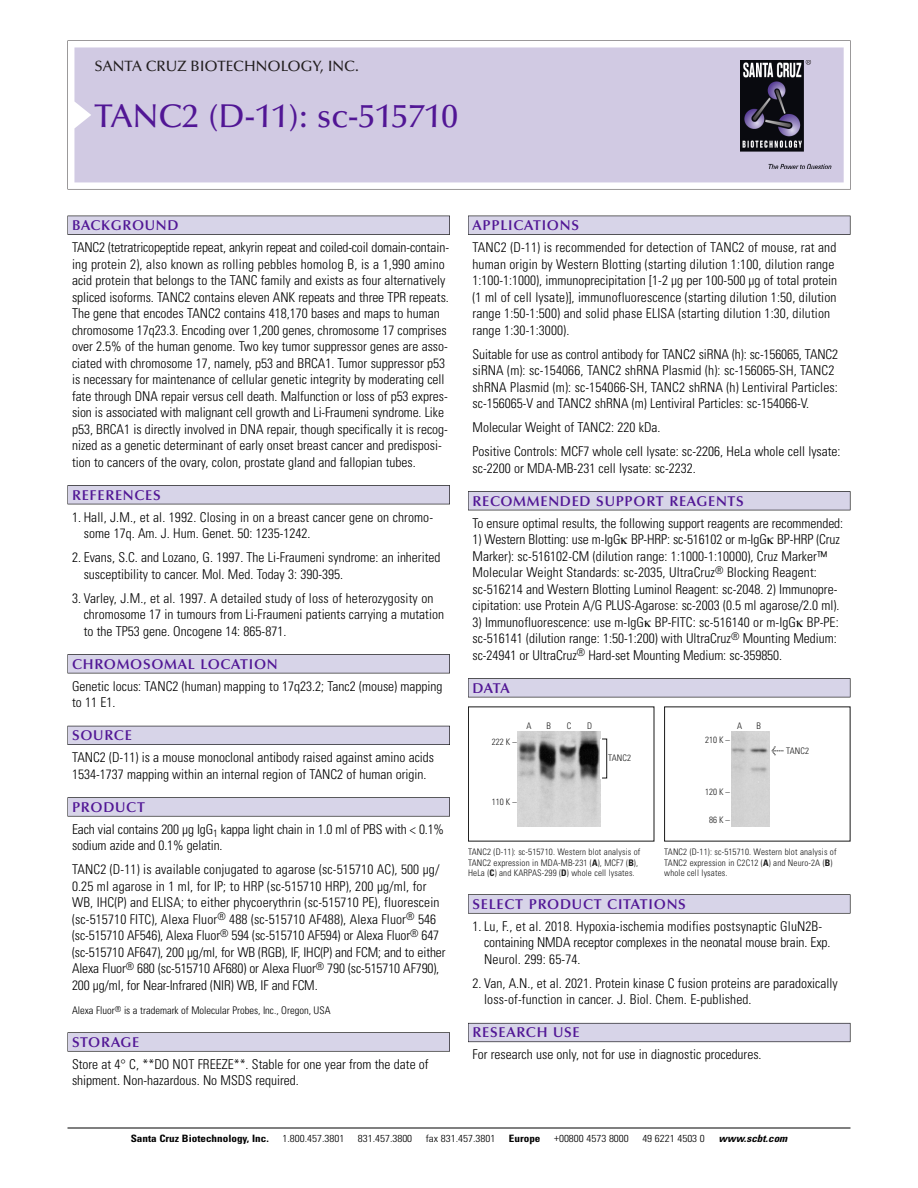
<style>
.page{position:relative;width:918px;height:1188px;background:#fff}
.page>*{position:absolute;margin:0;border:0;box-sizing:border-box;transform-origin:0 0}
.t1{font:500 33px "Optima";color:#511695}
.t2{font:500 15px "Optima";color:#231f20}
.t3{font:600 14.25px "Optima";letter-spacing:.05em;color:#511695}
.t4{font:300 condensed 13.5px/16.5px "Univers";color:#000}
.t5{font:300 condensed 10.5px "Univers";color:#000}
.t6{font:300 condensed 10.2px "Univers";color:#000;scale:1.1 1}
.t7{font:700 condensed 10.2px "Univers";color:#000;scale:1.1 1}
.t8{font:italic 700 condensed 10.2px "Univers";color:#000;scale:1.1 1}
.t9{font:300 condensed 9px/10.5px "Univers";letter-spacing:.015em;color:#191919}
.s1{font-weight:700}
.s2{font-family:"Meta Plus";font-weight:400;font-stretch:normal;font-size:10.5px}
</style>
<div class="page">
<svg style="left:74px;top:41px;width:777px;height:148px"></svg>
<div style="left:74px;top:47px;width:770px;height:135px;background:#d1cae3"></div>
<img style="left:741px;top:60px;width:90px;height:108px">
<div style="left:68px;top:216px;width:382px;height:19px;background:#535256"></div>
<div style="left:68px;top:216px;width:381px;height:18px;background:#d7d4e8"></div>
<div style="left:68px;top:485px;width:382px;height:19px;background:#515155"></div>
<div style="left:68px;top:486px;width:381px;height:18px;background:#d7d4e8"></div>
<div style="left:68px;top:654px;width:382px;height:19px;background:#545357"></div>
<div style="left:68px;top:655px;width:381px;height:18px;background:#d7d4e8"></div>
<div style="left:68px;top:726px;width:382px;height:19px;background:#535259"></div>
<div style="left:68px;top:726px;width:381px;height:18px;background:#d7d4e8"></div>
<svg style="left:68px;top:797px;width:382px;height:20px"></svg>
<div style="left:68px;top:798px;width:381px;height:18px;background:#d7d4e8"></div>
<svg style="left:68px;top:1032px;width:382px;height:20px"></svg>
<div style="left:68px;top:1033px;width:381px;height:18px;background:#d7d4e8"></div>
<div style="left:468px;top:216px;width:382px;height:19px;background:#535256"></div>
<div style="left:468px;top:216px;width:382px;height:18px;background:#d7d4e8"></div>
<div style="left:468px;top:491px;width:382px;height:19px;background:#515155"></div>
<div style="left:468px;top:492px;width:382px;height:18px;background:#d7d4e8"></div>
<div style="left:468px;top:678px;width:382px;height:19px;background:#545357"></div>
<div style="left:468px;top:679px;width:382px;height:18px;background:#d7d4e8"></div>
<div style="left:468px;top:894px;width:382px;height:20px;background:#676767"></div>
<div style="left:468px;top:895px;width:382px;height:18px;background:#d7d4e8"></div>
<div style="left:468px;top:1023px;width:382px;height:19px;background:#686770"></div>
<div style="left:468px;top:1024px;width:382px;height:18px;background:#d7d4e8"></div>
<hr style="left:68px;top:1128px;width:782px;height:1px;background:#000">
<img style="left:518px;top:732px;width:82px;height:95px">
<div style="left:602px;top:739px;width:5px;height:39px;border:1px solid #191919"></div>
<img style="left:731px;top:732px;width:38px;height:95px">
<p class="t2" style="left:94px;top:60px;width:266px">SANTA CRUZ BIOTECHNOLOGY, INC.</p>
<p class="t1" style="left:94px;top:102px;width:365px">TANC2 (D-11): sc-515710</p>
<p class="t3" style="left:72px;top:219px;width:108px">BACKGROUND</p>
<p class="t4" style="left:72px;top:240px;width:379px">TANC2 (tetratricopeptide repeat, ankyrin repeat and coiled-coil domain-contain&shy;ing protein 2), also known as rolling pebbles homolog B, is a 1,990 amino acid protein that belongs to the TANC family and exists as four alternatively spliced isoforms. TANC2 contains eleven ANK repeats and three TPR repeats.<br>The gene that encodes TANC2 contains 418,170 bases and maps to human chromosome 17q23.3. Encoding over 1,200 genes, chromosome 17 comprises over 2.5% of the human genome. Two key tumor suppressor genes are asso&shy;ciated with chromosome 17, namely, p53 and BRCA1. Tumor suppressor p53 is necessary for maintenance of cellular genetic integrity by moderating cell fate through DNA repair versus cell death. Malfunction or loss of p53 expres&shy;sion is associated with malignant cell growth and Li-Fraumeni syndrome. Like p53, BRCA1 is directly involved in DNA repair, though specifically it is recog&shy;nized as a genetic determinant of early onset breast cancer and predisposi&shy;tion to cancers of the ovary, colon, prostate gland and fallopian tubes.</p>
<p class="t3" style="left:72px;top:489px;width:90px">REFERENCES</p>
<p class="t4" style="left:84px;top:510px;width:351px;text-indent:-12px">1. Hall, J.M., et al. 1992. Closing in on a breast cancer gene on chromo&shy;some 17q. Am. J. Hum. Genet. 50: 1235-1242.</p>
<p class="t4" style="left:84px;top:550px;width:358px;text-indent:-12px">2. Evans, S.C. and Lozano, G. 1997. The Li-Fraumeni syndrome: an inherited susceptibility to cancer. Mol. Med. Today 3: 390-395.</p>
<p class="t4" style="left:84px;top:591px;width:362px;text-indent:-12px">3. Varley, J.M., et al. 1997. A detailed study of loss of heterozygosity on chromosome 17 in tumours from Li-Fraumeni patients carrying a mutation to the TP53 gene. Oncogene 14: 865-871.</p>
<p class="t3" style="left:72px;top:658px;width:207px">CHROMOSOMAL LOCATION</p>
<p class="t4" style="left:72px;top:679px;width:372px">Genetic locus: TANC2 (human) mapping to 17q23.2; Tanc2 (mouse) mapping to 11 E1.</p>
<p class="t3" style="left:72px;top:729px;width:61px">SOURCE</p>
<p class="t4" style="left:72px;top:751px;width:364px">TANC2 (D-11) is a mouse monoclonal antibody raised against amino acids<br>1534-1737 mapping within an internal region of TANC2 of human origin.</p>
<p class="t3" style="left:72px;top:801px;width:74px">PRODUCT</p>
<p class="t4" style="left:72px;top:822px;width:374px">Each vial contains 200 µg IgG<sub>1</sub> kappa light chain in 1.0 ml of PBS with &lt; 0.1% sodium azide and 0.1% gelatin.</p>
<p class="t4" style="left:72px;top:863px;width:375px">TANC2 (D-11) is available conjugated to agarose (sc-515710 AC), 500 µg/ 0.25 ml agarose in 1 ml, for IP; to HRP (sc-515710 HRP), 200 µg/ml, for WB, IHC(P) and ELISA; to either phycoerythrin (sc-515710 PE), fluorescein (sc-515710 FITC), Alexa Fluor<sup>®</sup> 488 (sc-515710 AF488), Alexa Fluor<sup>®</sup> 546 (sc-515710 AF546), Alexa Fluor<sup>®</sup> 594 (sc-515710 AF594) or Alexa Fluor<sup>®</sup> 647 (sc-515710 AF647), 200 µg/ml, for WB (RGB), IF, IHC(P) and FCM; and to either Alexa Fluor<sup>®</sup> 680 (sc-515710 AF680) or Alexa Fluor<sup>®</sup> 790 (sc-515710 AF790), 200 µg/ml, for Near-Infrared (NIR) WB, IF and FCM.</p>
<p class="t5" style="left:72px;top:1006px;width:260px">Alexa Fluor<sup>®</sup> is a trademark of Molecular Probes, Inc., Oregon, USA</p>
<p class="t3" style="left:72px;top:1036px;width:69px">STORAGE</p>
<p class="t4" style="left:72px;top:1057px;width:358px">Store at 4° C, **DO NOT FREEZE**. Stable for one year from the date of shipment. Non-hazardous. No MSDS required.</p>
<p class="t3" style="left:473px;top:219px;width:108px">APPLICATIONS</p>
<p class="t4" style="left:473px;top:240px;width:366px">TANC2 (D-11) is recommended for detection of TANC2 of mouse, rat and human origin by Western Blotting (starting dilution 1:100, dilution range 1:100-1:1000), immunoprecipitation [1-2 µg per 100-500 µg of total protein (1 ml of cell lysate)], immunofluorescence (starting dilution 1:50, dilution range 1:50-1:500) and solid phase ELISA (starting dilution 1:30, dilution range 1:30-1:3000).</p>
<p class="t4" style="left:473px;top:347px;width:367px">Suitable for use as control antibody for TANC2 siRNA (h): sc-156065, TANC2 siRNA (m): sc-154066, TANC2 shRNA Plasmid (h): sc-156065-SH, TANC2 shRNA Plasmid (m): sc-154066-SH, TANC2 shRNA (h) Lentiviral Particles: sc-156065-V and TANC2 shRNA (m) Lentiviral Particles: sc-154066-V.</p>
<p class="t4" style="left:473px;top:420px;width:189px">Molecular Weight of TANC2: 220 kDa.</p>
<p class="t4" style="left:473px;top:444px;width:370px">Positive Controls: MCF7 whole cell lysate: sc-2206, HeLa whole cell lysate: sc-2200 or MDA-MB-231 cell lysate: sc-2232.</p>
<p class="t3" style="left:473px;top:495px;width:273px">RECOMMENDED SUPPORT REAGENTS</p>
<p class="t4" style="left:473px;top:516px;width:372px">To ensure optimal results, the following support reagents are recommended:</p>
<p class="t4" style="left:473px;top:532px;width:369px">1) Western Blotting: use m-IgG BP-HRP: sc-516102 or m-IgG BP-HRP (Cruz Marker): sc-516102-CM (dilution range: 1:1000-1:10000), Cruz Marker™ Molecular Weight Standards: sc-2035, UltraCruz<sup>®</sup> Blocking Reagent: sc-516214 and Western Blotting Luminol Reagent: sc-2048. 2) Immunopre&shy;cipitation: use Protein A/G PLUS-Agarose: sc-2003 (0.5 ml agarose/2.0 ml).</p>
<p class="t4" style="left:473px;top:615px;width:368px">3) Immunofluorescence: use m-IgG BP-FITC: sc-516140 or m-IgG BP-PE: sc-516141 (dilution range: 1:50-1:200) with UltraCruz<sup>®</sup> Mounting Medium: sc-24941 or UltraCruz<sup>®</sup> Hard-set Mounting Medium: sc-359850.</p>
<p class="t3" style="left:473px;top:682px;width:39px">DATA</p>
<p class="t9" style="left:492px;top:738px;width:26px">222 K –</p>
<p class="t9" style="left:526px;top:721px;width:7px">A</p>
<p class="t9" style="left:547px;top:721px;width:6px">B</p>
<p class="t9" style="left:567px;top:721px;width:6px">C</p>
<p class="t9" style="left:587px;top:721px;width:7px">D</p>
<p class="t9" style="left:492px;top:797px;width:26px">110 K –</p>
<p class="t9" style="left:608px;top:753px;width:25px">TANC2</p>
<p class="t9" style="left:468px;top:848px;width:174px">TANC2 (D-11): sc-515710. Western blot analysis of<br>TANC2 expression in MDA-MB-231 (<span class="s1">A</span>), MCF7 (<span class="s1">B</span>),<br>HeLa (<span class="s1">C</span>) and KARPAS-299 (<span class="s1">D</span>) whole cell lysates.</p>
<p class="t9" style="left:737px;top:721px;width:7px">A</p>
<p class="t9" style="left:757px;top:721px;width:6px">B</p>
<p class="t9" style="left:705px;top:736px;width:26px">210 K –</p>
<p class="t9" style="left:705px;top:787px;width:26px">120 K –</p>
<p class="t9" style="left:709px;top:816px;width:22px">86K–</p>
<p class="t9" style="left:772px;top:746px;width:39px"><span class="s2">&lt;</span> TANC2</p>
<p class="t9" style="left:664px;top:848px;width:174px">TANC2 (D-11): sc-515710. Western blot analysis of<br>TANC2 expression in C2C12 (<span class="s1">A</span>) and Neuro-2A (<span class="s1">B</span>) whole cell lysates.</p>
<p class="t3" style="left:473px;top:898px;width:215px">SELECT PRODUCT CITATIONS</p>
<p class="t4" style="left:484px;top:919px;width:348px;text-indent:-12px">1. Lu, F., et al. 2018. Hypoxia-ischemia modifies postsynaptic GluN2B&shy;containing NMDA receptor complexes in the neonatal mouse brain. Exp.<br>Neurol. 299: 65-74.</p>
<p class="t4" style="left:484px;top:976px;width:355px;text-indent:-12px">2. Van, A.N., et al. 2021. Protein kinase C fusion proteins are paradoxically loss-of-function in cancer. J. Biol. Chem. E-published.</p>
<p class="t3" style="left:473px;top:1027px;width:109px">RESEARCH USE</p>
<p class="t4" style="left:473px;top:1048px;width:291px">For research use only, not for use in diagnostic procedures.</p>
<p class="t7" style="left:131px;top:1135px;width:127px">Santa Cruz Biotechnology, Inc.</p>
<p class="t6" style="left:282px;top:1135px;width:58px">1.800.457.3801</p>
<p class="t6" style="left:358px;top:1135px;width:51px">831.457.3800</p>
<p class="t6" style="left:426px;top:1135px;width:65px">fax 831.457.3801</p>
<p class="t7" style="left:509px;top:1135px;width:30px">Europe</p>
<p class="t6" style="left:554px;top:1135px;width:69px">+00800 4573 8000</p>
<p class="t6" style="left:642px;top:1135px;width:58px">49 6221 4503 0</p>
<p class="t8" style="left:719px;top:1135px;width:66px">www.scbt.com</p>
</div>
